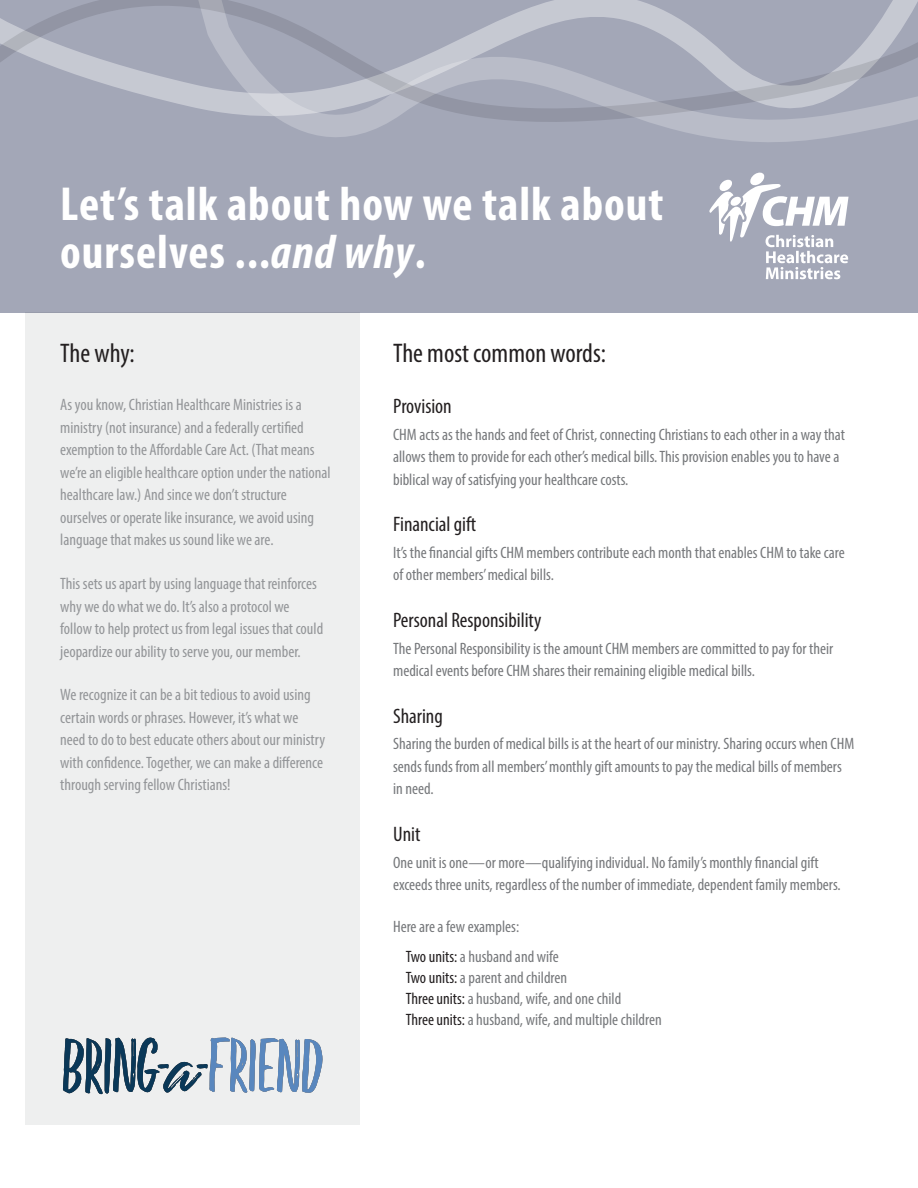
<style>
.page{position:relative;width:918px;height:1188px;background:#fff}
.page>*{position:absolute;margin:0;border:0;box-sizing:border-box;transform-origin:0 0}
.t1{font:700 condensed 48px/48px "Myriad Pro";letter-spacing:.02em;color:#fff}
.t2{font:condensed 27px "Myriad Pro";color:#231f20}
.t3{font:condensed 21px "Myriad Pro";color:#231f20}
.t4{font:condensed 16.5px/22.5px "Myriad Pro";color:#76787b}
.t5{font:condensed 16.5px/22.5px "Myriad Pro";color:#939598}
.s1{font-style:italic}
.s2{color:#231f20}
</style>
<div class="page">
<div style="left:26px;top:312px;width:334px;height:812px;background:#eeefef"></div>
<div style="left:0;top:0;width:918px;height:312px;background:#a3a7b7"></div>
<svg style="left:0;top:0;width:918px;height:142px"></svg>
<svg style="left:709px;top:172px;width:140px;height:107px"></svg>
<svg style="left:63px;top:1038px;width:260px;height:56px"></svg>
<p class="t1" style="left:60px;top:179px;width:605px">Let’s talk about how we talk about ourselves ...<span class="s1">and why</span>.</p>
<p class="t2" style="left:60px;top:337px;width:76px">The why:</p>
<p class="t5" style="left:60px;top:393px;width:272px">As you know, Christian Healthcare Ministries is a ministry (not insurance) and a federally certified exemption to the Affordable Care Act. (That means we’re an eligible healthcare option under the national healthcare law.) And since we don’t structure ourselves or operate like insurance, we avoid using language that makes us sound like we are.</p>
<p class="t5" style="left:60px;top:572px;width:265px">This sets us apart by using language that reinforces why we do what we do. It’s also a protocol we follow to help protect us from legal issues that could jeopardize our ability to serve you, our member.</p>
<p class="t5" style="left:60px;top:683px;width:266px">We recognize it can be a bit tedious to avoid using certain words or phrases. However, it’s what we need to do to best educate others about our ministry with confidence. Together, we can make a difference through serving fellow Christians!</p>
<p class="t2" style="left:393px;top:337px;width:214px">The most common words:</p>
<p class="t3" style="left:393px;top:393px;width:60px">Provision</p>
<p class="t4" style="left:393px;top:423px;width:453px">CHM acts as the hands and feet of Christ, connecting Christians to each other in a way that allows them to provide for each other’s medical bills. This provision enables you to have a biblical way of satisfying your healthcare costs.</p>
<p class="t3" style="left:393px;top:512px;width:85px">Financial gift</p>
<p class="t4" style="left:393px;top:541px;width:453px">It’s the financial gifts CHM members contribute each month that enables CHM to take care of other members’ medical bills.</p>
<p class="t3" style="left:393px;top:607px;width:150px">Personal Responsibility</p>
<p class="t4" style="left:393px;top:637px;width:442px">The Personal Responsibility is the amount CHM members are committed to pay for their medical events before CHM shares their remaining eligible medical bills.</p>
<p class="t3" style="left:393px;top:703px;width:51px">Sharing</p>
<p class="t4" style="left:393px;top:733px;width:463px">Sharing the burden of medical bills is at the heart of our ministry. Sharing occurs when CHM sends funds from all members’ monthly gift amounts to pay the medical bills of members in need.</p>
<p class="t3" style="left:393px;top:821px;width:29px">Unit</p>
<p class="t4" style="left:393px;top:851px;width:449px">One unit is one—or more—qualifying individual. No family’s monthly financial gift exceeds three units, regardless of the number of immediate, dependent family members.</p>
<p class="t4" style="left:393px;top:915px;width:128px">Here are a few examples:</p>
<p class="t4" style="left:406px;top:945px;width:155px"><span class="s2">Two units:</span> a husband and wife</p>
<p class="t4" style="left:406px;top:966px;width:163px"><span class="s2">Two units:</span> a parent and children</p>
<p class="t4" style="left:406px;top:987px;width:217px"><span class="s2">Three units:</span> a husband, wife, and one child</p>
<p class="t4" style="left:406px;top:1008px;width:257px"><span class="s2">Three units:</span> a husband, wife, and multiple children</p>
</div>
